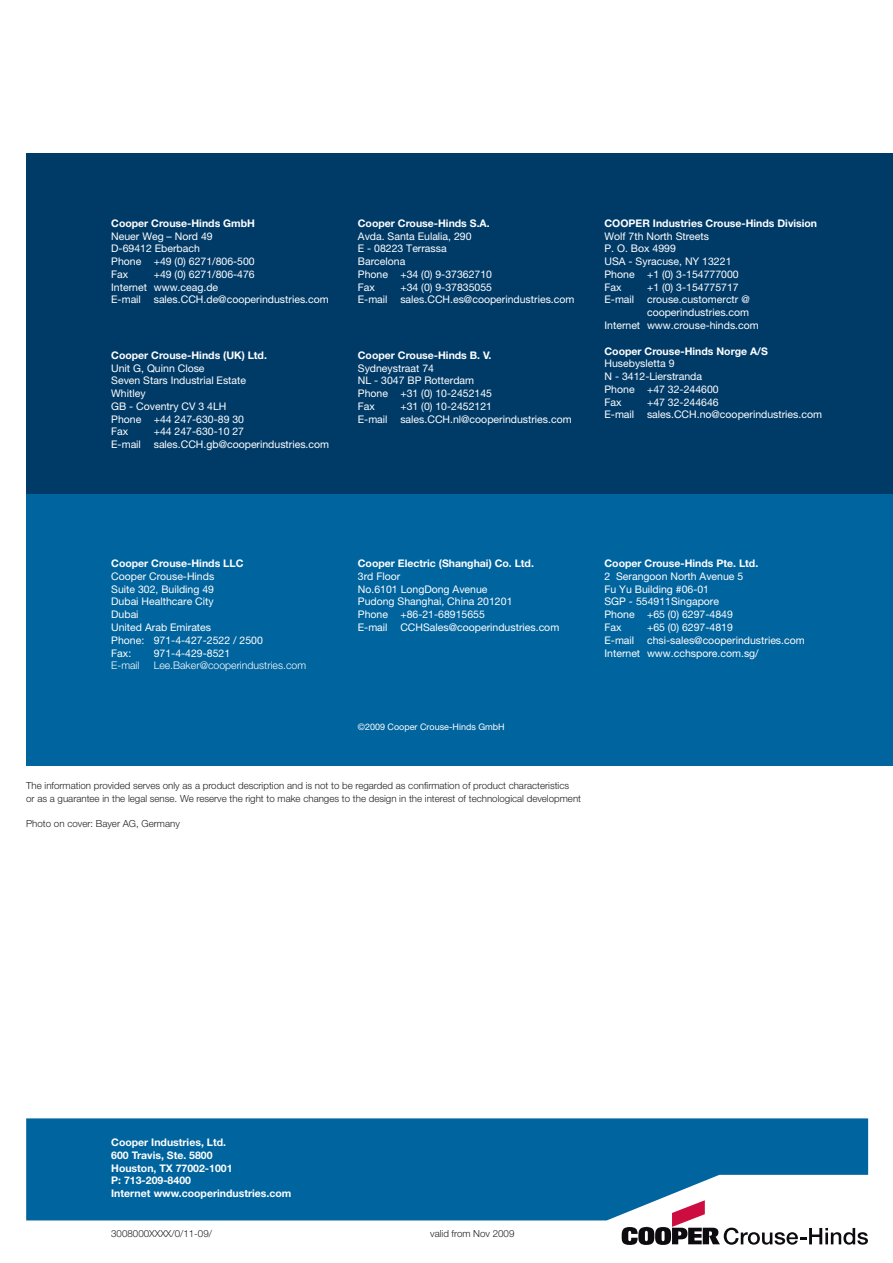
<style>
.page{position:relative;width:893px;height:1263px;background:#fff}
.page>*{position:absolute;margin:0;border:0;box-sizing:border-box;transform-origin:0 0}
.t1{font:10.5px/12.8px "Helvetica Neue LT Pro";color:#fff}
.t2{font:700 10.5px/12.8px "Helvetica Neue LT Pro";color:#fff}
.t3{font:300 10.5px "Helvetica Neue LT Pro";color:#fff}
.t4{font:300 9.75px/12.8px "Helvetica Neue LT Pro";color:#231f20}
.t5{font:9px "Helvetica Neue LT Pro";color:#fff}
</style>
<div class="page">
<svg style="left:622px;top:1220px;width:246px;height:25px"></svg>
<svg style="left:26px;top:1118px;width:842px;height:102px;background:#1c73a7"></svg>
<div style="left:26px;top:494px;width:867px;height:272px;background:#00649e"></div>
<div style="left:26px;top:153px;width:867px;height:341px;background:#003b68"></div>
<p class="t2" style="left:111px;top:218px;width:145px">Cooper Crouse-Hinds GmbH</p>
<p class="t1" style="left:111px;top:231px;width:145px">Neuer Weg – Nord 49<br>D-69412 Eberbach<br>Phone +49 (0) 6271/806-500<br>Fax</p>
<p class="t1" style="left:111px;top:269px;width:219px;text-indent:43px">+49 (0) 6271/806-476<br>Internet www.ceag.de<br>E-mail sales.CCH.de@cooperindustries.com</p>
<p class="t2" style="left:111px;top:350px;width:157px">Cooper Crouse-Hinds (UK) Ltd.</p>
<p class="t1" style="left:111px;top:362px;width:136px">Unit G, Quinn Close<br>Seven Stars Industrial Estate<br>Whitley<br>GB - Coventry CV 3 4LH<br>Phone +44 247-630-89 30<br>Fax</p>
<p class="t1" style="left:111px;top:426px;width:219px;text-indent:43px">+44 247-630-10 27<br>E-mail sales.CCH.gb@cooperindustries.com</p>
<p class="t2" style="left:358px;top:218px;width:133px">Cooper Crouse-Hinds S.A.</p>
<p class="t1" style="left:358px;top:231px;width:136px">Avda. Santa Eulalia, 290<br>E - 08223 Terrassa<br>Barcelona<br>Phone +34 (0) 9-37362710<br>Fax</p>
<p class="t1" style="left:358px;top:282px;width:218px;text-indent:43px">+34 (0) 9-37835055<br>E-mail sales.CCH.es@cooperindustries.com</p>
<p class="t2" style="left:358px;top:350px;width:135px">Cooper Crouse-Hinds B. V.</p>
<p class="t1" style="left:358px;top:362px;width:136px">Sydneystraat 74<br>NL - 3047 BP Rotterdam<br>Phone +31 (0) 10-2452145<br>Fax</p>
<p class="t1" style="left:358px;top:401px;width:215px;text-indent:43px">+31 (0) 10-2452121<br>E-mail sales.CCH.nl@cooperindustries.com</p>
<p class="t2" style="left:604px;top:218px;width:214px">COOPER Industries Crouse-Hinds Division</p>
<p class="t1" style="left:604px;top:231px;width:136px">Wolf 7th North Streets<br>P. O. Box 4999<br>USA - Syracuse, NY 13221<br>Phone +1 (0) 3-154777000<br>Fax</p>
<p class="t1" style="left:647px;top:282px;width:93px">+1 (0) 3-154775717</p>
<p class="t1" style="left:604px;top:294px;width:147px">E-mail crouse.customerctr @</p>
<p class="t1" style="left:647px;top:307px;width:104px">cooperindustries.com</p>
<p class="t1" style="left:604px;top:320px;width:156px">Internet www.crouse-hinds.com</p>
<p class="t2" style="left:604px;top:345px;width:165px">Cooper Crouse-Hinds Norge A/S</p>
<p class="t1" style="left:604px;top:358px;width:116px">Husebysletta 9<br>N - 3412-Lierstranda<br>Phone +47 32-244600<br>Fax</p>
<p class="t1" style="left:604px;top:396px;width:219px;text-indent:43px">+47 32-244646<br>E-mail sales.CCH.no@cooperindustries.com</p>
<p class="t2" style="left:111px;top:558px;width:134px">Cooper Crouse-Hinds LLC</p>
<p class="t1" style="left:111px;top:571px;width:153px">Cooper Crouse-Hinds<br>Suite 302, Building 49<br>Dubai Healthcare City<br>Dubai<br>United Arab Emirates<br>Phone: 971-4-427-2522 / 2500<br>Fax:</p>
<p class="t1" style="left:154px;top:647px;width:78px">971-4-429-8521</p>
<p class="t3" style="left:111px;top:662px;width:30px">E-mail</p>
<p class="t3" style="left:154px;top:662px;width:154px">Lee.Baker@cooperindustries.com</p>
<p class="t2" style="left:358px;top:558px;width:178px">Cooper Electric (Shanghai) Co. Ltd.</p>
<p class="t1" style="left:358px;top:571px;width:203px">3rd Floor<br>No.6101 LongDong Avenue<br>Pudong Shanghai, China 201201<br>Phone +86-21-68915655<br>E-mail CCHSales@cooperindustries.com</p>
<p class="t5" style="left:358px;top:723px;width:148px">©2009 Cooper Crouse-Hinds GmbH</p>
<p class="t4" style="left:26px;top:780px;width:556px">The information provided serves only as a product description and is not to be regarded as confirmation of product characteristics<br>or as a guarantee in the legal sense. We reserve the right to make changes to the design in the interest of technological development</p>
<p class="t4" style="left:26px;top:818px;width:155px">Photo on cover: Bayer AG, Germany</p>
<p class="t2" style="left:604px;top:558px;width:155px">Cooper Crouse-Hinds Pte. Ltd.</p>
<p class="t1" style="left:604px;top:571px;width:140px">2 Serangoon North Avenue 5<br>Fu Yu Building #06-01<br>SGP - 554911Singapore<br>Phone +65 (0) 6297-4849<br>Fax</p>
<p class="t1" style="left:604px;top:622px;width:202px;text-indent:43px">+65 (0) 6297-4819<br>E-mail chsi-sales@cooperindustries.com<br>Internet www.cchspore.com.sg/</p>
<p class="t2" style="left:111px;top:1137px;width:182px">Cooper Industries, Ltd.<br>600 Travis, Ste. 5800<br>Houston, TX 77002-1001<br>P: 713-209-8400<br>Internet www.cooperindustries.com</p>
<p class="t4" style="left:111px;top:1228px;width:102px">3008000XXXX/0/11-09/</p>
<p class="t4" style="left:430px;top:1228px;width:86px">valid from Nov 2009</p>
</div>
